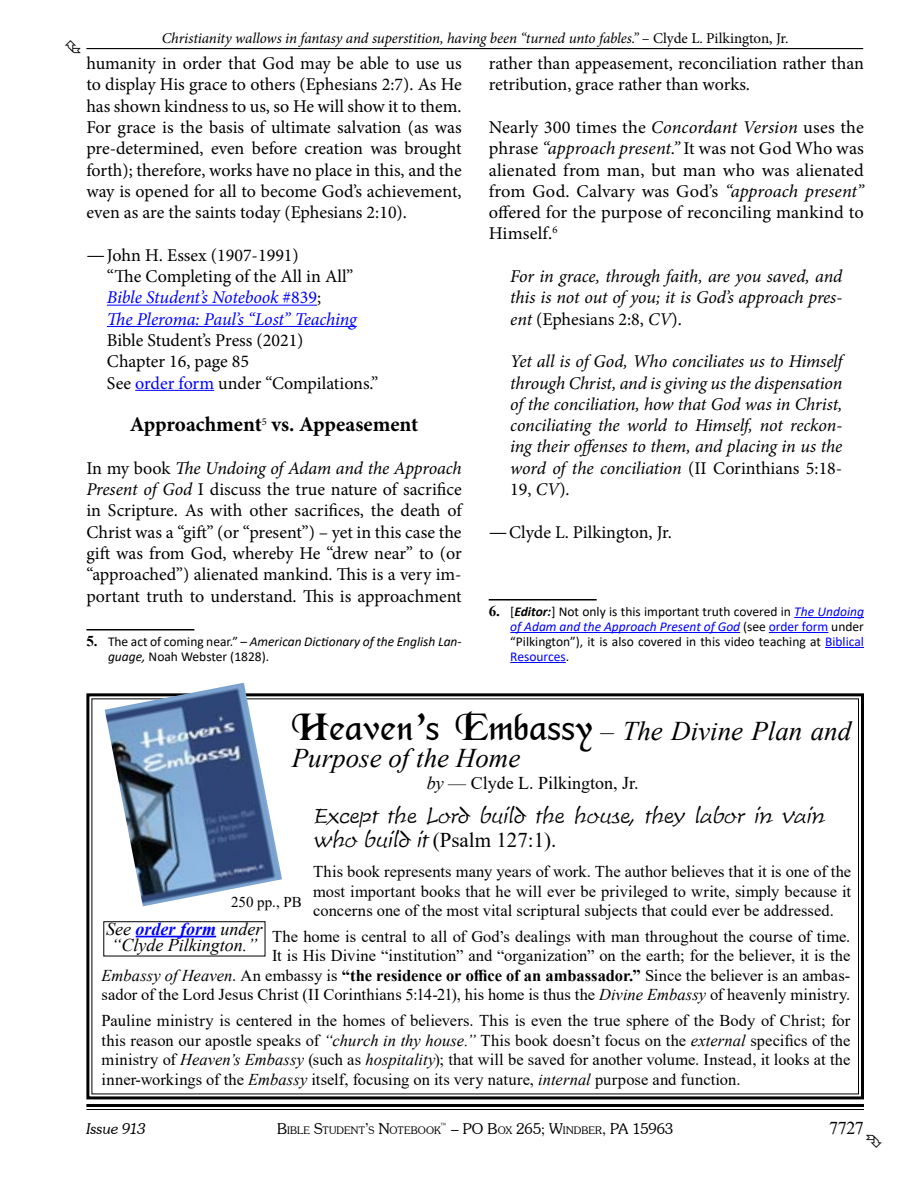
<style>
.page{position:relative;width:918px;height:1188px;background:#fff}
.page>*{position:absolute;margin:0;border:0;box-sizing:border-box;transform-origin:0 0}
.t1{font:italic 27px/27px "Times New Roman";color:#000}
.t2{font:italic 21px "Time Scr D Ligh";color:#000}
.t3{font:700 21px "Minion Pro";letter-spacing:-.005em;color:#000}
.t4{font:21px "Times New Roman";color:#000}
.t5{font:18px/21.3px "Minion Pro";color:#000;text-align:justify}
.t6{font:italic 18px/21.3px "Minion Pro";letter-spacing:-.005em;color:#000;text-align:justify}
.t7{font:italic 18px/21.3px "Minion Pro";letter-spacing:-.01em;color:#00f}
.t8{font:italic 18px/16.5px "Times New Roman";color:#000}
.t9{font:18px "Times New Roman";color:#000}
.t10{font:16.5px/19.5px "Times New Roman";letter-spacing:.005em;color:#000;text-align:justify}
.t11{font:italic 15px "Minion Pro";letter-spacing:-.01em;color:#000}
.t12{font:300 15px "Souvenir IT Cby BT";color:#000}
.t13{font:15px "Times New Roman";color:#000}
.t14{font:italic 300 15px "Souvenir IT Cby BT";color:#000}
.t15{font:13.5px/15px "Calibri";color:#000;text-align:justify}
.t16{font:italic 13.5px/15px "Calibri";color:#000}
.t17{font:300 10.5px "Souvenir IT Cby BT";letter-spacing:.015em;color:#000}
.t18{font:300 8.7px "Souvenir IT Cby BT";color:#000}
.s1{font-style:normal}
.s2{font-style:normal;font-size:20.25px;color:#000}
.s3{font-style:normal;color:#000}
.s4{color:#00f}
.s5{font-style:italic}
.s6{font-family:"Times New Roman";font-weight:700;font-style:normal;font-size:15px}
.s7{font-size:20.25px}
.s8{font-family:"Times New Roman";font-weight:700;font-size:15px}
.s9{font-weight:700;font-style:italic}
.s10{font-style:italic;color:#00f}
.s11{font-family:"BD Merced";font-style:normal;font-size:42px}
.s12{font-family:"Time Scr D Ligh";font-style:italic}
.s13{font-weight:700}
.s14{font-weight:700;color:#00f}
.s15{font-size:15px}
.s16{font-size:10.5px}
</style>
<div class="page">
<hr style="left:86px;top:1104px;width:778px;height:3px;background:#000">
<hr style="left:86px;top:1109px;width:778px;height:1px;background:#000">
<hr style="left:107px;top:305px;width:210px;height:1px;background:#00f">
<hr style="left:107px;top:326px;width:250px;height:1px;background:#00f">
<hr style="left:135px;top:390px;width:79px;height:1px;background:#00f">
<hr style="left:86px;top:629px;width:108px;height:2px;background:#000">
<hr style="left:489px;top:599px;width:108px;height:2px;background:#000">
<hr style="left:794px;top:617px;width:70px;height:1px;background:#00f">
<hr style="left:510px;top:632px;width:230px;height:1px;background:#00f">
<hr style="left:769px;top:632px;width:59px;height:1px;background:#00f">
<hr style="left:825px;top:647px;width:39px;height:1px;background:#00f">
<hr style="left:510px;top:662px;width:56px;height:1px;background:#00f">
<hr style="left:86px;top:48px;width:777px;height:1px;background:#000">
<svg style="left:86px;top:693px;width:778px;height:407px"></svg>
<img style="left:105px;top:683px;width:177px;height:223px">
<hr style="left:136px;top:936px;width:80px;height:1px;background:#00f">
<div style="left:103px;top:921px;width:162px;height:35px;border:1px solid #000"></div>
<p class="t11" style="left:162px;top:28px;width:628px">Christianity wallows in fantasy and superstition, having been “turned unto fables.” <span class="s1">– Clyde L. Pilkington, Jr.</span></p>
<p class="t5" style="left:86px;top:53px;width:377px">humanity in order that God may be able to use us to display His grace to others (Ephesians 2:7). As He has shown kindness to us, so He will show it to them.<br>For grace is the basis of ultimate salvation (as was pre-determined, even before creation was brought forth); therefore, works have no place in this, and the way is opened for all to become God’s achievement, even as are the saints today (Ephesians 2:10).</p>
<p class="t7" style="left:107px;top:244px;width:251px;text-indent:-21px"><span class="s2">—</span><span class="s3">John H. Essex (1907-1991)<br>“The Completing of the All in All”<br></span>Bible Student’s Notebook <span class="s1">#839</span><span class="s3">;<br></span>The Pleroma: Paul’s “Lost” Teaching</p>
<p class="t5" style="left:107px;top:330px;width:273px;text-align:left">Bible Student’s Press (2021)<br>Chapter 16, page 85<br>See <span class="s4">order form</span> under “Compilations.”</p>
<p class="t3" style="left:130px;top:410px;width:290px">Approachment<sup>5</sup> vs. Appeasement</p>
<p class="t5" style="left:86px;top:457px;width:377px">In my book <span class="s5">The Undoing of Adam and the Approach Present of God</span> I discuss the true nature of sacrifice in Scripture. As with other sacrifices, the death of Christ was a “gift” (or “present”) – yet in this case the gift was from God, whereby He “drew near” to (or “approached”) alienated mankind. This is a very im&shy;portant truth to understand. This is approachment</p>
<p class="t16" style="left:108px;top:633px;width:355px;text-indent:-22px"><span class="s6">5.</span> <span class="s1">The act of coming near.” –</span> American Dictionary of the English Lan&shy;guage, <span class="s1">Noah Webster (1828).</span></p>
<p class="t5" style="left:489px;top:53px;width:377px">rather than appeasement, reconciliation rather than retribution, grace rather than works.</p>
<p class="t5" style="left:489px;top:117px;width:377px">Nearly 300 times the <span class="s5">Concordant Version</span> uses the phrase <span class="s5">“approach present.”</span> It was not God Who was alienated from man, but man who was alienated from God. Calvary was God’s <span class="s5">“approach present” </span>offered for the purpose of reconciling mankind to Himself.<sup>6</sup></p>
<p class="t6" style="left:510px;top:266px;width:334px">For in grace, through faith, are you saved, and this is not out of you; it is God’s approach pres&shy;ent <span class="s1">(Ephesians 2:8,</span> CV<span class="s1">).</span></p>
<p class="t6" style="left:510px;top:351px;width:334px">Yet all is of God, Who conciliates us to Himself through Christ, and is giving us the dispensation of the conciliation, how that God was in Christ, conciliating the world to Himself, not reckon&shy;ing their offenses to them, and placing in us the word of the conciliation <span class="s1">(II Corinthians 5:18- 19,</span> CV<span class="s1">).</span></p>
<p class="t5" style="left:489px;top:521px;width:185px"><span class="s7">—</span>Clyde L. Pilkington, Jr.</p>
<p class="t15" style="left:510px;top:604px;width:355px;text-indent:-22px"><span class="s8">6.</span> [<span class="s9">Editor:</span>] Not only is this important truth covered in <span class="s10">The Undoing of Adam and the Approach Present of God</span> (see <span class="s4">order form</span> under “Pilkington”), it is also covered in this video teaching at <span class="s4">Biblical Resources</span>.</p>
<h1 class="t1" style="left:292px;top:717px;width:561px"><span class="s11">Heaven’s Embassy</span> – The Divine Plan and<br>Purpose of the Home</h1>
<p class="t9" style="left:427px;top:770px;width:214px"><span class="s5">by</span> — Clyde L. Pilkington, Jr.</p>
<p class="t2" style="left:313px;top:804px;width:517px">Except the Lord build the house, they labor in vain</p>
<p class="t4" style="left:313px;top:825px;width:245px"><span class="s12">who build it</span>(Psalm 127:1).</p>
<p class="t10" style="left:313px;top:861px;width:540px">This book represents many years of work. The author believes that it is one of the most important books that he will ever be privileged to write, simply because it concerns one of the most vital scriptural subjects that could ever be addressed.</p>
<p class="t13" style="left:231px;top:891px;width:72px">250 pp., PB</p>
<p class="t10" style="left:102px;top:926px;width:750px;text-align:right">The home is central to all of God’s dealings with man throughout the course of time.<br>It is His Divine “institution” and “organization” on the earth; for the believer, it is the<br><span class="s5">Embassy of Heaven</span>. An embassy is <span class="s13">“the residence or office of an ambassador.”</span> Since the believer is an ambas&shy;sador of the Lord Jesus Christ (II Corinthians 5:14-21), his home is thus the <span class="s5">Divine Embassy</span> of heavenly ministry.</p>
<p class="t10" style="left:102px;top:1011px;width:750px">Pauline ministry is centered in the homes of believers. This is even the true sphere of the Body of Christ; for this reason our apostle speaks of <span class="s5">“church in thy house.”</span> This book doesn’t focus on the <span class="s5">external</span> specifics of the ministry of <span class="s5">Heaven’s Embassy</span> (such as <span class="s5">hospitality</span>); that will be saved for another volume. Instead, it looks at the inner-workings of the <span class="s5">Embassy</span> itself, focusing on its very nature, <span class="s5">internal</span> purpose and function.</p>
<p class="t8" style="left:106px;top:920px;width:158px">See <span class="s14">order form</span> under “Clyde Pilkington.”</p>
<p class="t17" style="left:277px;top:1124px;width:165px"><span class="s15">B</span>IBLE <span class="s15">S</span>TUDENT<span class="s15">’</span>S <span class="s15">N</span>OTEBOOK</p>
<p class="t9" style="left:829px;top:1115px;width:36px">7727</p>
<p class="t18" style="left:440px;top:1121px;width:9px">™</p>
<p class="t14" style="left:86px;top:1119px;width:61px">Issue 913</p>
<p class="t12" style="left:451px;top:1119px;width:224px">– PO B<span class="s16">OX</span> 265; W<span class="s16">INDBER</span>, PA 15963</p>
</div>
